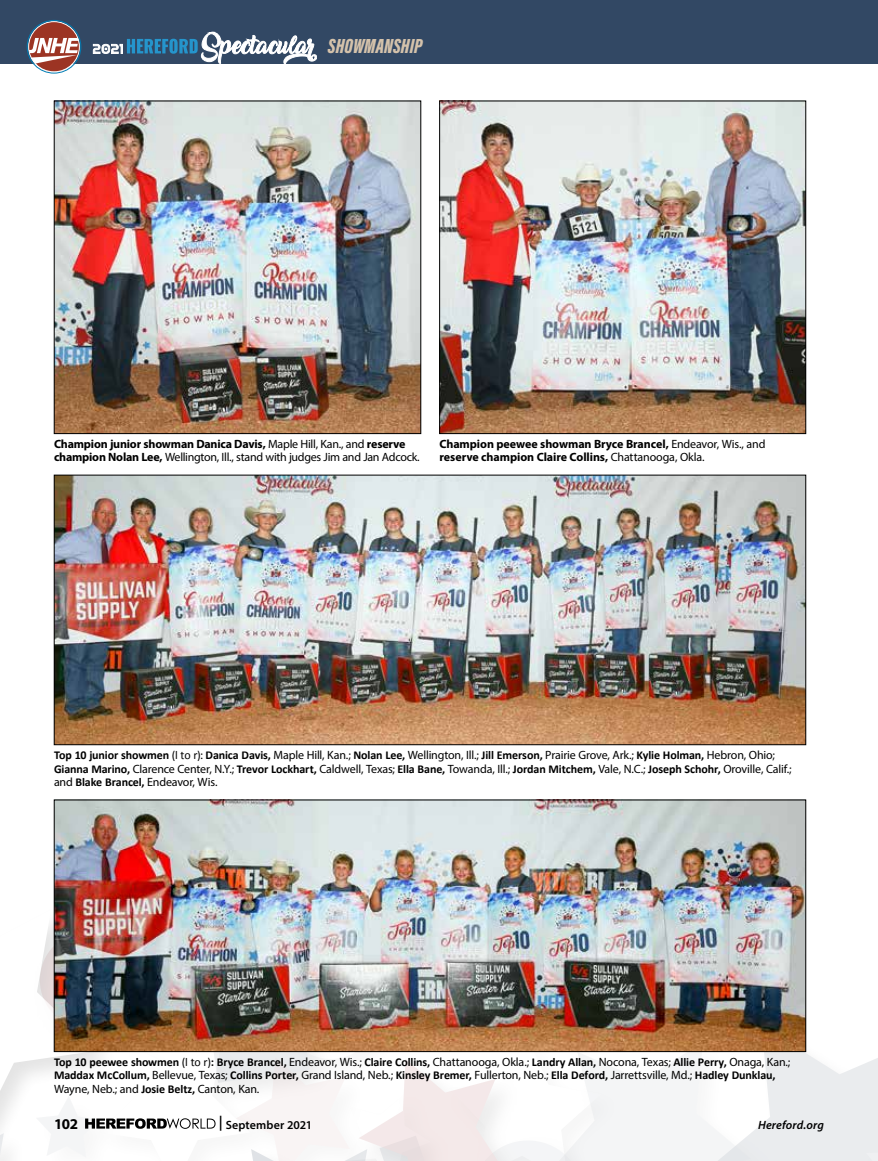
<style>
.page{position:relative;width:878px;height:1161px;background:#fff}
.page>*{position:absolute;margin:0;border:0;box-sizing:border-box;transform-origin:0 0}
.t1{font:italic 900 21px "Acumin Pro Extra Cond";letter-spacing:.005em;color:#d4c2ab}
.t2{font:700 15px "Myriad Pro";color:#000}
.t3{font:700 12px/13.5px "Calibri";letter-spacing:-.01em;color:#000}
.t4{font:12px/13.5px "Myriad Pro";letter-spacing:-.015em;color:#000}
.t5{font:700 12px/13.5px "Myriad Pro";letter-spacing:-.005em;color:#000}
.t6{font:600 12px "Myriad Pro";letter-spacing:.01em;color:#000}
.t7{font:italic 600 12px "Myriad Pro";letter-spacing:.015em;color:#000}
.s1{font-weight:700}
.s2{font-weight:400}
.s3{font-family:"Myriad Pro";font-weight:400}
.s4{font-family:"Calibri";font-weight:700}
.s5{font-size:15px}
</style>
<div class="page">
<div style="left:0;top:0;width:878px;height:64px;background:#324864"></div>
<div style="left:29px;top:22px;width:50px;height:50px;background:#9c3423;border-radius:50%"></div>
<svg style="left:29px;top:38px;width:50px;height:26px"></svg>
<div style="left:27px;top:20px;width:54px;height:53px;border:1px solid #007cb3;border-radius:50%"></div>
<svg style="left:93px;top:32px;width:224px;height:32px"></svg>
<img style="left:441px;top:103px;width:363px;height:329px">
<div style="left:439px;top:101px;width:367px;height:333px;border:1px solid #000"></div>
<img style="left:56px;top:103px;width:363px;height:329px">
<div style="left:54px;top:101px;width:367px;height:333px;border:1px solid #000"></div>
<img style="left:56px;top:477px;width:748px;height:266px">
<div style="left:54px;top:475px;width:752px;height:270px;border:1px solid #000"></div>
<img style="left:56px;top:802px;width:748px;height:107px">
<img style="left:0;top:909px;width:878px;height:252px">
<h1 class="t1" style="left:328px;top:33px;width:96px">SHOWMANSHIP</h1>
<p class="t4" style="left:54px;top:437px;width:367px"><span class="s1">Champion junior showman Danica Davis,</span> Maple Hill, Kan., and <span class="s1">reserve champion Nolan Lee,</span> Wellington, Ill., stand with judges Jim and Jan Adcock.</p>
<p class="t5" style="left:439px;top:437px;width:327px">Champion peewee showman Bryce Brancel, <span class="s2">Endeavor, Wis., and </span>reserve champion Claire Collins, <span class="s2">Chattanooga, Okla.</span></p>
<p class="t3" style="left:54px;top:748px;width:722px">Top 10 junior showmen <span class="s2">(l to r)</span><span class="s3">:</span> Danica Davis, <span class="s3">Maple Hill, Kan.;</span> Nolan Lee, <span class="s3">Wellington, Ill.;</span> Jill Emerson, <span class="s3">Prairie Grove, Ark.;</span> Kylie Holman, <span class="s3">Hebron, Ohio;</span></p>
<p class="t4" style="left:54px;top:762px;width:739px"><span class="s4">Gianna Marino,</span> Clarence Center, N.Y.; <span class="s4">Trevor Lockhart,</span> Caldwell, Texas; <span class="s4">Ella Bane,</span> Towanda, Ill.; <span class="s4">Jordan Mitchem,</span> Vale, N.C.; <span class="s4">Joseph Schohr,</span> Oroville, Calif.; and <span class="s4">Blake Brancel,</span> Endeavor, Wis.</p>
<p class="t3" style="left:54px;top:1055px;width:738px">Top 10 peewee showmen <span class="s2">(l to r)</span>: Bryce Brancel, <span class="s3">Endeavor, Wis.;</span> Claire Collins, <span class="s3">Chattanooga, Okla.;</span> Landry Allan, <span class="s3">Nocona, Texas;</span> Allie Perry, <span class="s3">Onaga, Kan.;<br></span>Maddax McCollum, <span class="s3">Bellevue, Texas;</span> Collins Porter, <span class="s3">Grand Island, Neb.;</span> Kinsley Bremer, <span class="s3">Fullerton, Neb.;</span> Ella Deford, <span class="s3">Jarrettsville, Md.;</span> Hadley Dunklau,</p>
<p class="t4" style="left:54px;top:1082px;width:207px">Wayne, Neb.; and <span class="s4">Josie Beltz,</span> Canton, Kan.</p>
<p class="t2" style="left:54px;top:1114px;width:26px">102</p>
<p class="t6" style="left:219px;top:1117px;width:95px"><span class="s5">|</span> September 2021</p>
<p class="t7" style="left:758px;top:1117px;width:67px">Hereford.org</p>
</div>
